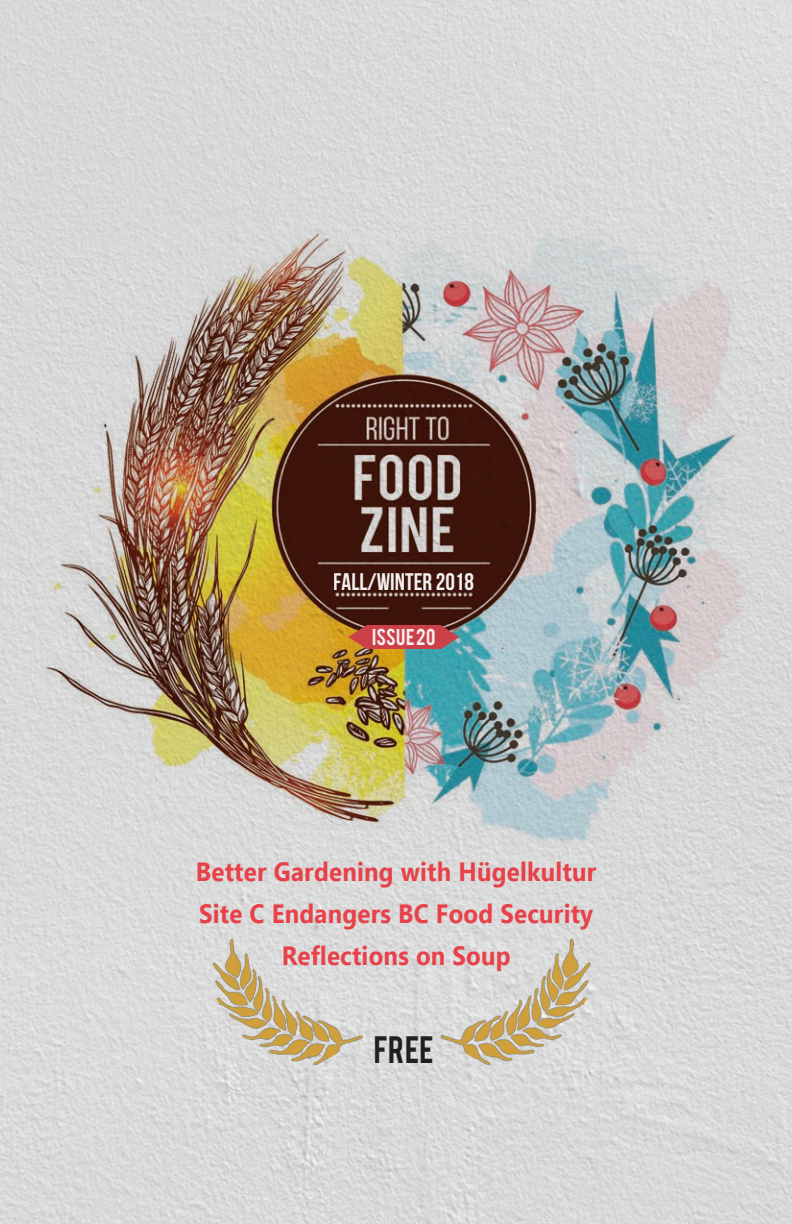
<style>
.page{position:relative;width:792px;height:1224px;background:#fff}
.page>*{position:absolute;margin:0;border:0;box-sizing:border-box;transform-origin:0 0}
.t1{font:30px "Bebas";color:#231f20}
.t2{font:700 26.4px/42px "Ebrima";letter-spacing:.01em;color:#e84149;text-align:center;scale:.91 1}
.t3{font:700 24px "Bebas Neue";color:#fff}
.t4{font:18px "Bebas";letter-spacing:.02em;color:#fff}
</style>
<div class="page">
<img style="left:0;top:0;width:792px;height:1224px">
<img style="left:509px;top:863px;width:131px;height:229px">
<img style="left:31px;top:217px;width:740px;height:646px">
<svg style="left:348px;top:625px;width:111px;height:24px;background:#bf4b4a"></svg>
<img style="left:163px;top:821px;width:346px;height:271px">
<p class="t3" style="left:334px;top:569px;width:142px">FALL/WINTER 2018</p>
<p class="t4" style="left:372px;top:624px;width:65px">ISSUE 20</p>
<p class="t2" style="left:196px;top:849px;width:442px">Better Gardening with Hügelkultur<br>Site C Endangers BC Food Security<br>Reflections on Soup</p>
<p class="t1" style="left:374px;top:1028px;width:61px">FREE</p>
</div>
